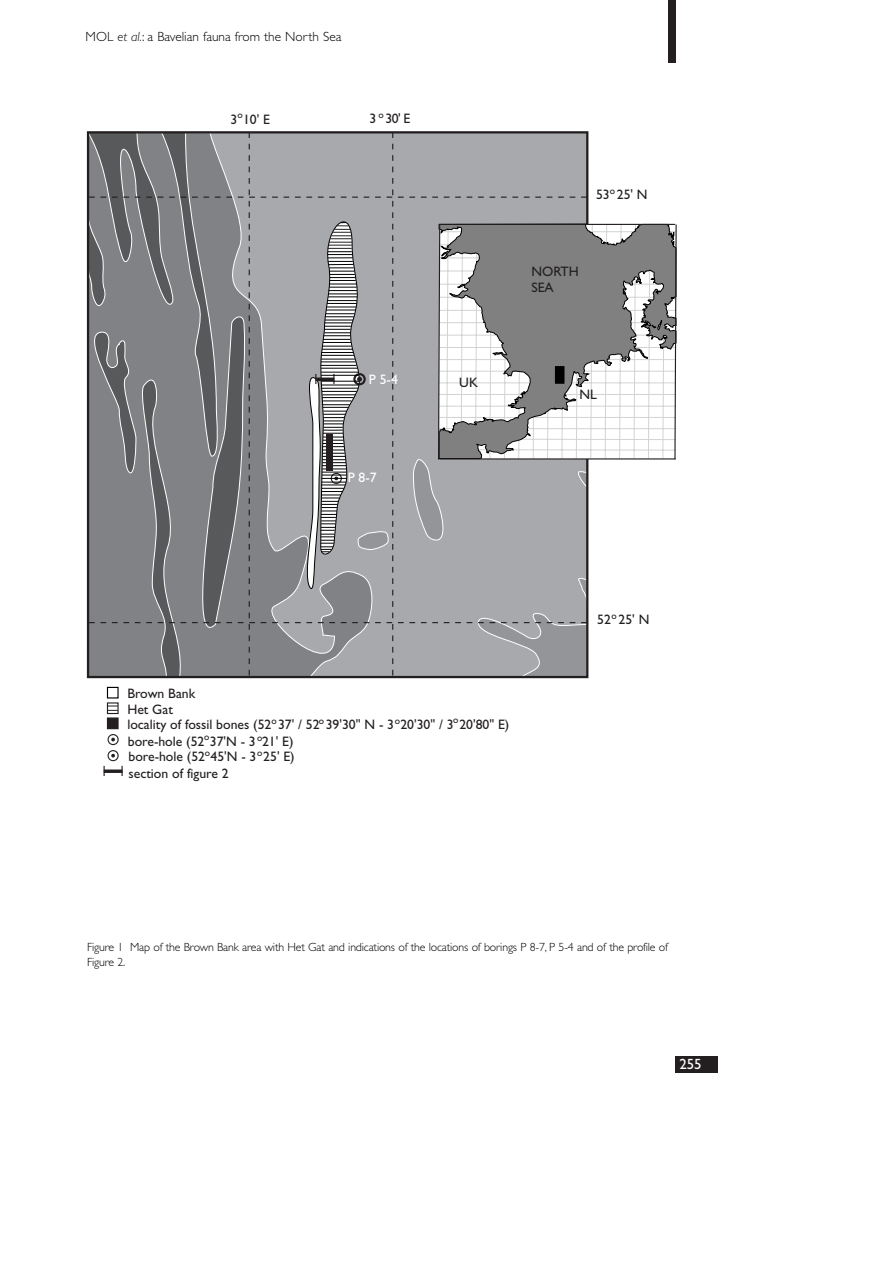
<style>
.page{position:relative;width:893px;height:1263px;background:#fff}
.page>*{position:absolute;margin:0;border:0;box-sizing:border-box;transform-origin:0 0}
.t1{font:14.85px "Gill Sans";color:#fff}
.t2{font:13.65px/15.3px "Gill Sans";color:#231f20}
.t3{font:13.65px "Gill Sans";color:#fff}
.t4{font:300 13.35px "Gill Sans";color:#000}
.t5{font:300 11.85px/14.9px "Gill Sans";letter-spacing:-.015em;color:#000}
.t6{font:9.6px/15.8px "Gill Sans";color:#231f20}
.s1{font-style:italic}
</style>
<div class="page">
<div style="left:667px;top:0;width:8px;height:62px;background:#231f20"></div>
<div style="left:675px;top:1056px;width:42px;height:17px;background:#231f20"></div>
<div style="left:107px;top:717px;width:12px;height:12px;background:#231f20;border:1px solid #231f20"></div>
<div style="left:107px;top:687px;width:12px;height:12px;background:#fff;border:1px solid #000"></div>
<svg style="left:107px;top:702px;width:12px;height:12px"></svg>
<svg style="left:103px;top:734px;width:20px;height:42px"></svg>
<svg style="left:587px;top:225px;width:86px;height:233px"></svg>
<hr style="left:439px;top:224px;width:236px;height:1px;background:#231f20">
<hr style="left:439px;top:458px;width:236px;height:2px;background:#231f20">
<svg style="left:673px;top:223px;width:4px;height:237px"></svg>
<svg style="left:108px;top:706px;width:10px;height:5px"></svg>
<svg style="left:86px;top:131px;width:501px;height:546px;background:#969799"></svg>
<div style="left:326px;top:434px;width:6px;height:37px;background:#231f20"></div>
<p class="t4" style="left:86px;top:32px;width:257px">MOL <span class="s1">et al.</span>: a Bavelian fauna from the North Sea</p>
<p class="t2" style="left:230px;top:113px;width:41px"><sup>o</sup>3 10' E</p>
<p class="t2" style="left:369px;top:113px;width:42px">3 30' E</p>
<p class="t6" style="left:378px;top:108px;width:7px">o</p>
<p class="t3" style="left:369px;top:374px;width:30px">P 5-4</p>
<p class="t3" style="left:348px;top:473px;width:30px">P 8-7</p>
<p class="t2" style="left:459px;top:376px;width:20px">UK</p>
<p class="t6" style="left:609px;top:184px;width:7px">o</p>
<p class="t2" style="left:596px;top:189px;width:53px">53 25' N</p>
<p class="t2" style="left:531px;top:264px;width:49px;line-height:16.6px">NORTH<br>SEA</p>
<p class="t2" style="left:579px;top:389px;width:19px">NL</p>
<p class="t2" style="left:127px;top:688px;width:383px">Brown Bank<br>Het Gat<br>locality of fossil bones (52 37' / 52 39'30" N - 3 20'30" / 3 20'80" E)</p>
<p class="t2" style="left:128px;top:735px;width:168px;line-height:15.9px;text-align:justify">bore-hole (52 37'N - 3 21' E) bore-hole (52 45'N - 3 25' E) section of figure 2</p>
<p class="t6" style="left:319px;top:714px;width:7px">o</p>
<p class="t6" style="left:395px;top:714px;width:7px">o</p>
<p class="t6" style="left:453px;top:713px;width:7px">o</p>
<p class="t6" style="left:271px;top:714px;width:7px">o</p>
<p class="t6" style="left:204px;top:730px;width:7px">o o</p>
<p class="t6" style="left:257px;top:731px;width:7px">o o</p>
<p class="t2" style="left:597px;top:613px;width:54px">52 25' N</p>
<p class="t6" style="left:611px;top:609px;width:7px">o</p>
<p class="t5" style="left:87px;top:941px;width:582px">Figure 1 Map of the Brown Bank area with Het Gat and indications of the locations of borings P 8-7, P 5-4 and of the profile of<br>Figure 2.</p>
<p class="t1" style="left:679px;top:1059px;width:24px">255</p>
</div>
